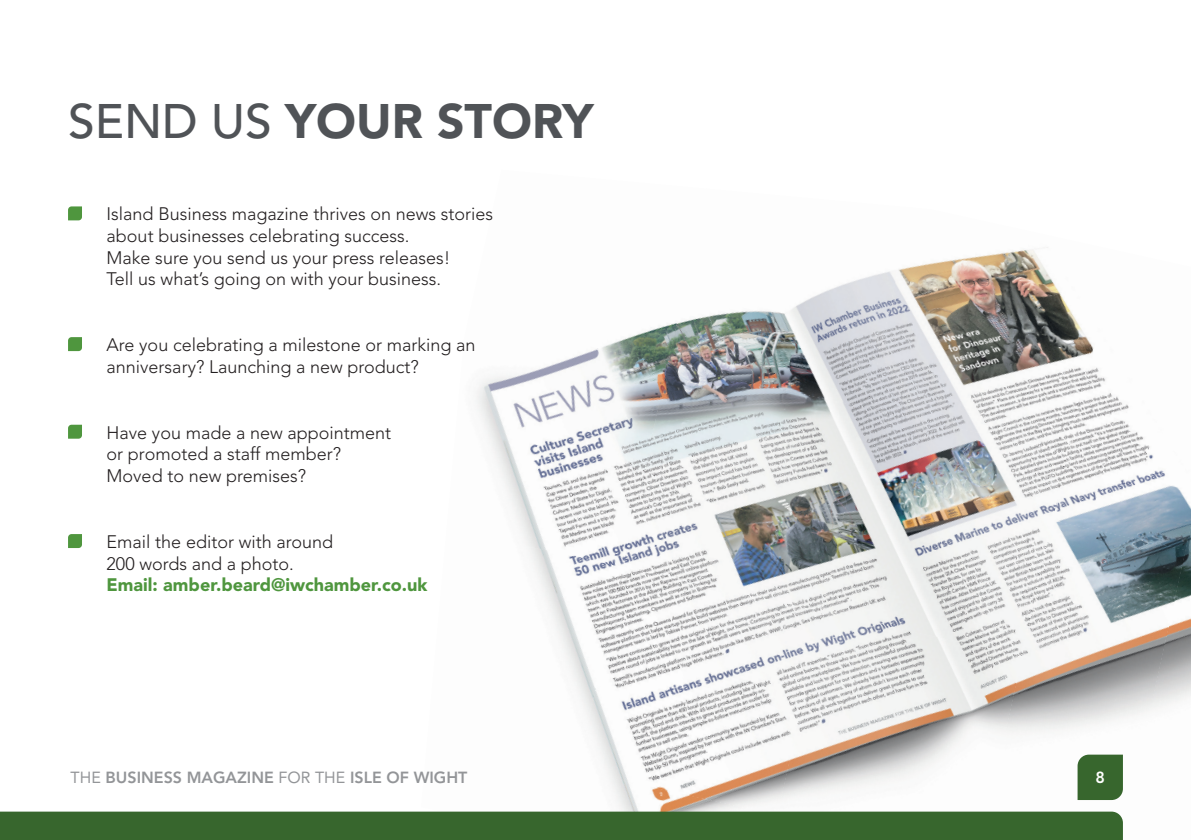
<style>
.page{position:relative;width:1191px;height:840px;background:#fff}
.page>*{position:absolute;margin:0;border:0;box-sizing:border-box;transform-origin:0 0}
.t1{font:900 48px "Avenir LT Std";color:#505357}
.t2{font:300 18px/21.6px "Avenir LT Std";color:#231f20}
.t3{font:900 18px "Avenir LT Std";color:#4f963e}
.t4{font:800 16px "Avenir LT Std";color:#939598}
.t5{font:800 16px "Avenir LT Std";color:#fff}
.s1{font-weight:500}
.s2{font-weight:400}
</style>
<div class="page">
<img style="left:668px;top:277px;width:199px;height:87px">
<img style="left:867px;top:247px;width:185px;height:161px">
<img style="left:1052px;top:280px;width:139px;height:244px">
<img style="left:476px;top:325px;width:192px;height:203px">
<img style="left:622px;top:364px;width:245px;height:203px">
<img style="left:822px;top:408px;width:245px;height:203px">
<img style="left:1185px;top:524px;width:6px;height:175px">
<img style="left:992px;top:520px;width:193px;height:213px">
<img style="left:520px;top:528px;width:103px;height:158px">
<img style="left:577px;top:567px;width:245px;height:170px">
<img style="left:777px;top:611px;width:245px;height:169px">
<img style="left:1077px;top:799px;width:39px;height:1px">
<img style="left:595px;top:737px;width:295px;height:74px">
<svg style="left:1077px;top:754px;width:46px;height:45px;background:#406d37"></svg>
<div style="left:0;top:811px;width:1123px;height:28px;background:#37662d"></div>
<svg style="left:68px;top:206px;width:14px;height:14px"></svg>
<svg style="left:68px;top:337px;width:14px;height:14px"></svg>
<svg style="left:68px;top:424px;width:14px;height:14px"></svg>
<svg style="left:68px;top:534px;width:14px;height:13px"></svg>
<h1 class="t1" style="left:68px;top:93px;width:527px"><span class="s1">SEND US</span> YOUR STORY</h1>
<p class="t2" style="left:107px;top:203px;width:388px">Island Business magazine thrives on news stories about businesses celebrating success.<br>Make sure you send us your press releases!<br>Tell us what’s going on with your business.</p>
<p class="t2" style="left:107px;top:334px;width:370px">Are you celebrating a milestone or marking an anniversary? Launching a new product?</p>
<p class="t2" style="left:107px;top:421px;width:286px">Have you made a new appointment or promoted a staff member?<br>Moved to new premises?</p>
<p class="t2" style="left:107px;top:530px;width:228px">Email the editor with around<br>200 words and a photo.</p>
<p class="t3" style="left:107px;top:573px;width:322px">Email: amber.beard@iwchamber.co.uk</p>
<p class="t4" style="left:71px;top:767px;width:398px"><span class="s2">THE</span> BUSINESS MAGAZINE <span class="s2">FOR THE</span> ISLE OF WIGHT</p>
<p class="t5" style="left:1095px;top:767px;width:11px">8</p>
</div>
